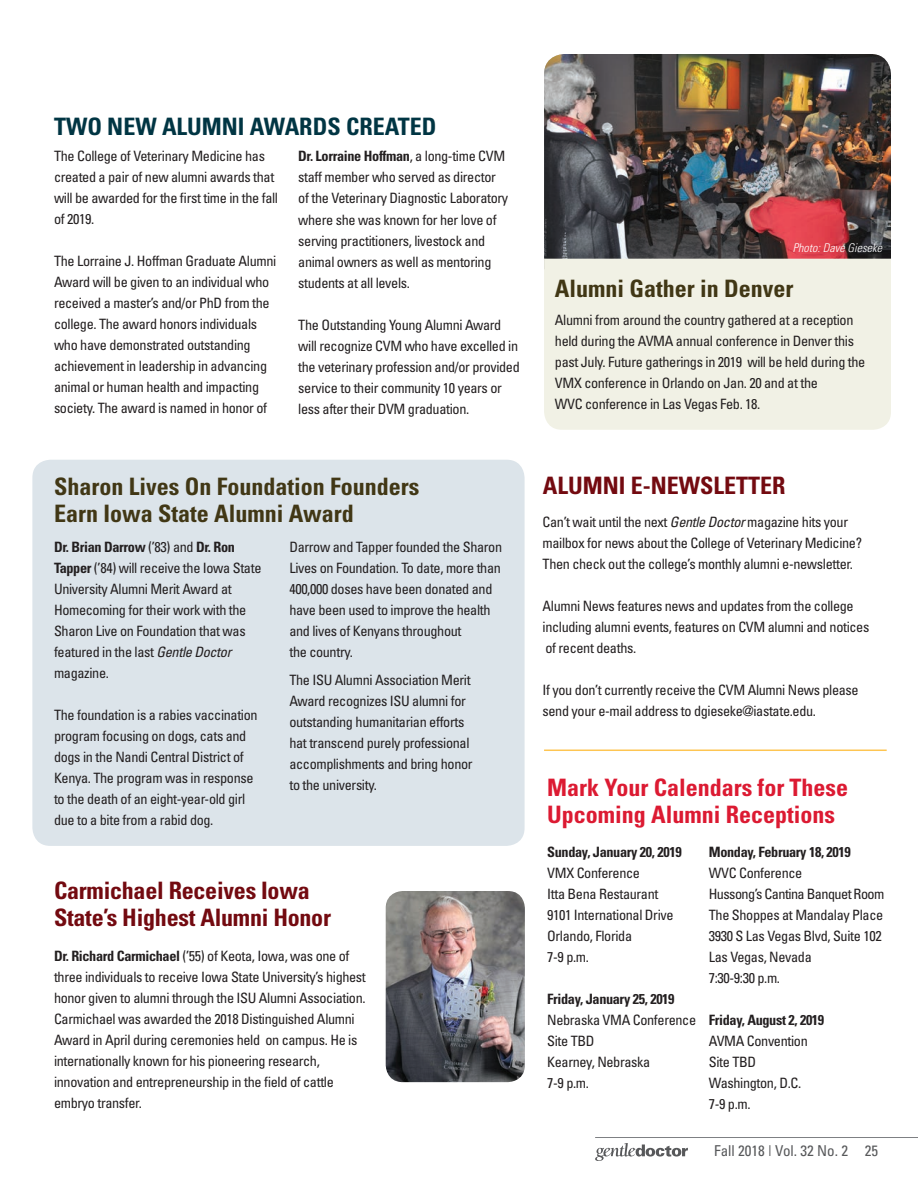
<style>
.page{position:relative;width:918px;height:1188px;background:#fff}
.page>*{position:absolute;margin:0;border:0;box-sizing:border-box;transform-origin:0 0}
.Headings{font:700 condensed 24px/27px "Univers";color:#413715}
.Headings-2{font:700 condensed 24px/27px "Univers";letter-spacing:-.01em;color:#730a10}
.Headings-3{font:700 condensed 24px/27px "Univers";color:#dc1a32}
.Headings-4{font:700 condensed 24px "Univers";color:#003543}
.t1{font:condensed 15px "Univers";color:#57585a}
.News_Body_Copy{font:condensed 14.25px/21px "Univers";letter-spacing:-.025em;color:#231f20}
.Headings-5{font:condensed 14.25px/21px "Univers";letter-spacing:-.025em;color:#231f20}
.News_Body_Copy-2{font:700 condensed 14.25px/21px "Univers";letter-spacing:-.025em;color:#231f20}
.Photo_Credit{font:italic 300 condensed 12px "Univers LT Std";color:#fff}
.s1{font-weight:700}
.s2{font-style:italic}
.s3{font-weight:400}
</style>
<div class="page">
<svg style="left:595px;top:1143px;width:93px;height:18px"></svg>
<hr style="left:595px;top:1137px;width:323px;height:1px;background:#7e8083">
<img style="left:544px;top:54px;width:347px;height:205px">
<div style="left:32px;top:460px;width:493px;height:386px;background:#dce4ea;border-radius:18px"></div>
<div style="left:544px;top:259px;width:347px;height:171px;background:#f1f1e5"></div>
<img style="left:386px;top:891px;width:139px;height:191px">
<hr style="left:544px;top:750px;width:343px;height:1px;background:#fec552">
<p class="Headings-4" style="left:54px;top:112px;width:384px">TWO NEW ALUMNI AWARDS CREATED</p>
<p class="News_Body_Copy" style="left:54px;top:145px;width:226px">The College of Veterinary Medicine has created a pair of new alumni awards that will be awarded for the first time in the fall of 2019.</p>
<p class="News_Body_Copy" style="left:54px;top:251px;width:224px">The Lorraine J. Hoffman Graduate Alumni Award will be given to an individual who received a master’s and/or PhD from the college. The award honors individuals who have demonstrated outstanding achievement in leadership in advancing animal or human health and impacting society. The award is named in honor of</p>
<p class="News_Body_Copy" style="left:298px;top:146px;width:211px"><span class="s1">Dr. Lorraine Hoffman</span>, a long-time CVM staff member who served as director of the Veterinary Diagnostic Laboratory where she was known for her love of serving practitioners, livestock and animal owners as well as mentoring students at all levels.</p>
<p class="News_Body_Copy" style="left:298px;top:314px;width:223px">The Outstanding Young Alumni Award will recognize CVM who have excelled in the veterinary profession and/or provided service to their community 10 years or less after their DVM graduation.</p>
<p class="Photo_Credit" style="left:793px;top:240px;width:91px">Photo: Dave Gieseke</p>
<p class="Headings" style="left:555px;top:274px;width:240px">Alumni Gather in Denver</p>
<p class="News_Body_Copy" style="left:555px;top:309px;width:312px">Alumni from around the country gathered at a reception held during the AVMA annual conference in Denver this past July. Future gatherings in 2019 will be held during the VMX conference in Orlando on Jan. 20 and at the<br>WVC conference in Las Vegas Feb. 18.</p>
<p class="Headings" style="left:54px;top:473px;width:367px">Sharon Lives On Foundation Founders<br>Earn Iowa State Alumni Award</p>
<p class="Headings-5" style="left:54px;top:536px;width:209px"><span class="s1">Dr. Brian Darrow</span> (’83) and <span class="s1">Dr. Ron<br>Tapper</span> (’84) will receive the Iowa State<br>University Alumni Merit Award at<br>Homecoming for their work with the<br>Sharon Live on Foundation that was featured in the last <span class="s2">Gentle Doctor </span>magazine.</p>
<p class="Headings-5" style="left:54px;top:704px;width:205px">The foundation is a rabies vaccination program focusing on dogs, cats and dogs in the Nandi Central District of Kenya. The program was in response to the death of an eight-year-old girl due to a bite from a rabid dog.</p>
<p class="Headings-5" style="left:289px;top:536px;width:214px">Darrow and Tapper founded the Sharon<br>Lives on Foundation. To date, more than<br>400,000 doses have been donated and have been used to improve the health and lives of Kenyans throughout<br>the country.</p>
<p class="Headings-5" style="left:289px;top:669px;width:185px">The ISU Alumni Association Merit<br>Award recognizes ISU alumni for outstanding humanitarian efforts hat transcend purely professional accomplishments and bring honor to the university.</p>
<p class="Headings-2" style="left:54px;top:877px;width:279px">Carmichael Receives Iowa<br>State’s Highest Alumni Honor</p>
<p class="News_Body_Copy" style="left:54px;top:945px;width:313px"><span class="s1">Dr. Richard Carmichael</span> (’55) of Keota, Iowa, was one of three individuals to receive Iowa State University’s highest honor given to alumni through the ISU Alumni Association.<br>Carmichael was awarded the 2018 Distinguished Alumni Award in April during ceremonies held on campus. He is internationally known for his pioneering research, innovation and entrepreneurship in the field of cattle embryo transfer.</p>
<p class="Headings-2" style="left:543px;top:472px;width:244px">ALUMNI E-NEWSLETTER</p>
<p class="News_Body_Copy" style="left:543px;top:511px;width:321px">Can’t wait until the next <span class="s2">Gentle Doctor</span> magazine hits your mailbox for news about the College of Veterinary Medicine?<br>Then check out the college’s monthly alumni e-newsletter.</p>
<p class="News_Body_Copy" style="left:543px;top:595px;width:328px">Alumni News features news and updates from the college including alumni events, features on CVM alumni and notices of recent deaths.</p>
<p class="News_Body_Copy" style="left:543px;top:679px;width:318px">If you don’t currently receive the CVM Alumni News please send your e-mail address to dgieseke@iastate.edu.</p>
<p class="Headings-3" style="left:547px;top:773px;width:303px">Mark Your Calendars for These<br>Upcoming Alumni Receptions</p>
<p class="News_Body_Copy-2" style="left:547px;top:841px;width:136px">Sunday, January 20, 2019</p>
<p class="News_Body_Copy" style="left:547px;top:862px;width:128px">VMX Conference<br>Itta Bena Restaurant<br>9101 International Drive<br>Orlando, Florida</p>
<p class="News_Body_Copy" style="left:547px;top:946px;width:43px">7-9 p.m.</p>
<p class="News_Body_Copy" style="left:547px;top:988px;width:150px"><span class="s1">Friday, January 25, 2019<br></span>Nebraska VMA Conference<br>Site TBD</p>
<p class="News_Body_Copy" style="left:547px;top:1051px;width:105px">Kearney, Nebraska</p>
<p class="News_Body_Copy" style="left:547px;top:1072px;width:43px">7-9 p.m.</p>
<p class="News_Body_Copy-2" style="left:709px;top:841px;width:144px">Monday, February 18, 2019<br><span class="s3">WVC Conference</span></p>
<p class="News_Body_Copy" style="left:709px;top:883px;width:177px">Hussong’s Cantina Banquet Room<br>The Shoppes at Mandalay Place<br>3930 S Las Vegas Blvd, Suite 102<br>Las Vegas, Nevada<br>7:30-9:30 p.m.</p>
<p class="News_Body_Copy-2" style="left:709px;top:1009px;width:117px">Friday, August 2, 2019</p>
<p class="News_Body_Copy" style="left:709px;top:1030px;width:100px">AVMA Convention</p>
<p class="News_Body_Copy" style="left:709px;top:1051px;width:94px">Site TBD<br>Washington, D.C.</p>
<p class="News_Body_Copy" style="left:709px;top:1093px;width:43px">7-9 p.m.</p>
<p class="t1" style="left:714px;top:1142px;width:165px">Fall 2018 | Vol. 32 No. 2 25</p>
</div>
